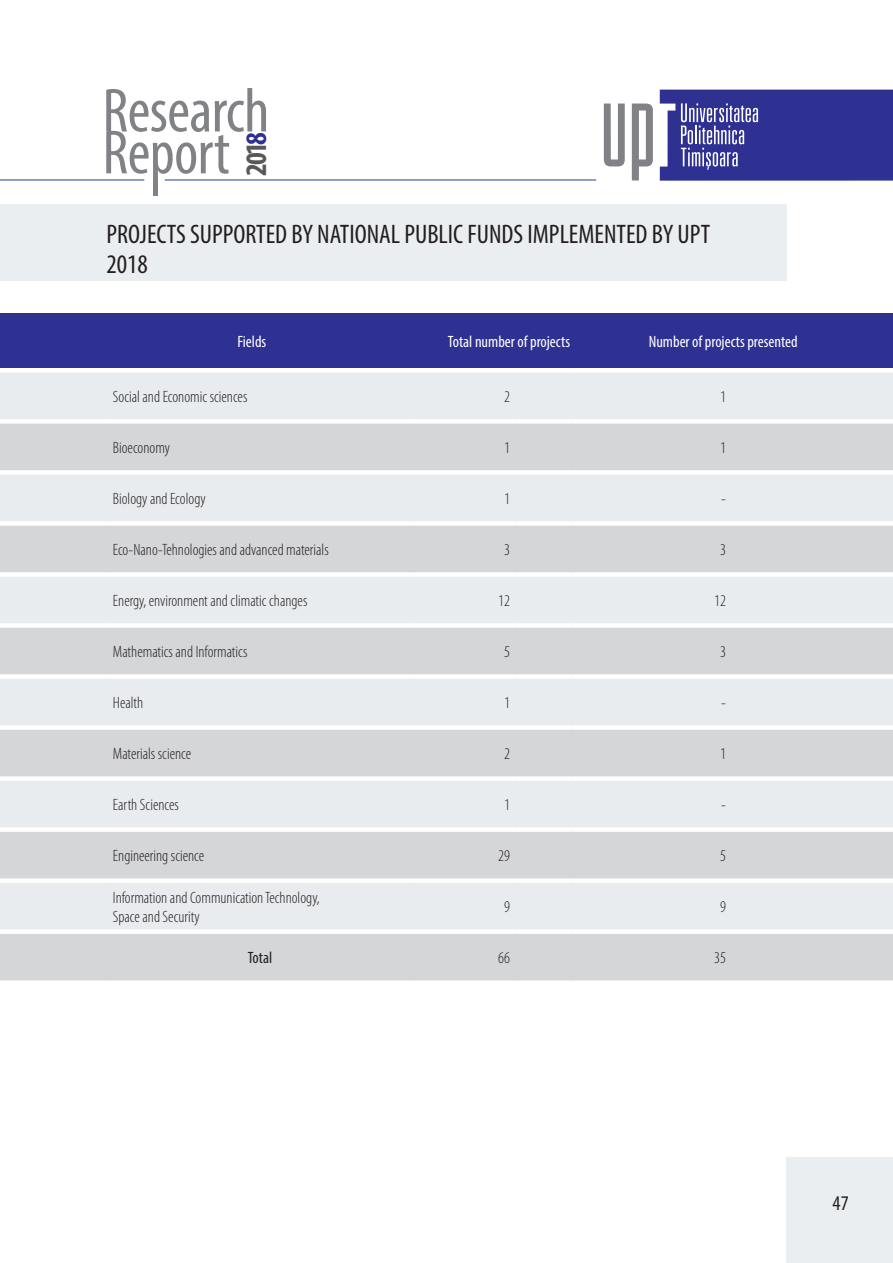
<style>
.page{position:relative;width:893px;height:1263px;background:#fff}
.page>*{position:absolute;margin:0;border:0;box-sizing:border-box;transform-origin:0 0}
.t1{font:condensed 62.7px "Myriad Pro";letter-spacing:-.01em;color:#808285}
.t2{font:700 condensed 29.85px "Myriad Pro";color:#57585a}
.t3{font:condensed 26.85px "Myriad Pro";color:#231f20}
.t4{font:condensed 20.85px "Myriad Pro";color:#231f20}
.t5{font:300 condensed 16.5px "Myriad Pro";color:#231f20}
.t6{font:condensed 16.5px "Myriad Pro";color:#fff}
.t7{font:condensed 16.5px "Myriad Pro";color:#231f20}
.s1{color:#2e3092}
</style>
<div class="page">
<div style="left:787px;top:1157px;width:106px;height:106px;background:#ebeef1"></div>
<div style="left:153px;top:178px;width:5px;height:18px;background:#808285"></div>
<hr style="left:165px;top:180px;width:431px;height:1px;background:#253f8e">
<svg style="left:632px;top:104px;width:21px;height:76px"></svg>
<svg style="left:604px;top:104px;width:21px;height:62px"></svg>
<svg style="left:660px;top:90px;width:233px;height:91px;background:#41439c"></svg>
<hr style="left:0;top:180px;width:144px;height:1px;background:#253f8e">
<div style="left:0;top:204px;width:787px;height:77px;background:#ebeef1"></div>
<div style="left:0;top:313px;width:893px;height:55px;background:#2e3092"></div>
<div style="left:0;top:373px;width:893px;height:46px;background:#e9ecef"></div>
<svg style="left:0;top:424px;width:893px;height:556px;background:#dee0e2"></svg>
<div style="left:0;top:470px;width:107px;height:5px;background:#fff"></div>
<div style="left:107px;top:470px;width:306px;height:5px;background:#fff"></div>
<div style="left:413px;top:470px;width:103px;height:5px;background:#fff"></div>
<div style="left:516px;top:470px;width:55px;height:5px;background:#fff"></div>
<div style="left:571px;top:470px;width:161px;height:5px;background:#fff"></div>
<div style="left:732px;top:470px;width:161px;height:5px;background:#fff"></div>
<div style="left:0;top:521px;width:107px;height:5px;background:#fff"></div>
<div style="left:107px;top:521px;width:306px;height:5px;background:#fff"></div>
<div style="left:413px;top:521px;width:103px;height:5px;background:#fff"></div>
<div style="left:516px;top:521px;width:55px;height:5px;background:#fff"></div>
<div style="left:571px;top:521px;width:161px;height:5px;background:#fff"></div>
<div style="left:732px;top:521px;width:161px;height:5px;background:#fff"></div>
<div style="left:0;top:572px;width:107px;height:5px;background:#fff"></div>
<div style="left:107px;top:572px;width:306px;height:5px;background:#fff"></div>
<div style="left:413px;top:572px;width:103px;height:5px;background:#fff"></div>
<div style="left:516px;top:572px;width:55px;height:5px;background:#fff"></div>
<div style="left:571px;top:572px;width:161px;height:5px;background:#fff"></div>
<div style="left:732px;top:572px;width:161px;height:5px;background:#fff"></div>
<div style="left:0;top:623px;width:107px;height:5px;background:#fff"></div>
<div style="left:107px;top:623px;width:306px;height:5px;background:#fff"></div>
<div style="left:413px;top:623px;width:103px;height:5px;background:#fff"></div>
<div style="left:516px;top:623px;width:55px;height:5px;background:#fff"></div>
<div style="left:571px;top:623px;width:161px;height:5px;background:#fff"></div>
<div style="left:732px;top:623px;width:161px;height:5px;background:#fff"></div>
<div style="left:0;top:674px;width:107px;height:5px;background:#fff"></div>
<div style="left:107px;top:674px;width:306px;height:5px;background:#fff"></div>
<div style="left:413px;top:674px;width:103px;height:5px;background:#fff"></div>
<div style="left:516px;top:674px;width:55px;height:5px;background:#fff"></div>
<div style="left:571px;top:674px;width:161px;height:5px;background:#fff"></div>
<div style="left:732px;top:674px;width:161px;height:5px;background:#fff"></div>
<div style="left:0;top:725px;width:107px;height:5px;background:#fff"></div>
<div style="left:107px;top:725px;width:306px;height:5px;background:#fff"></div>
<div style="left:413px;top:725px;width:103px;height:5px;background:#fff"></div>
<div style="left:516px;top:725px;width:55px;height:5px;background:#fff"></div>
<div style="left:571px;top:725px;width:161px;height:5px;background:#fff"></div>
<div style="left:732px;top:725px;width:161px;height:5px;background:#fff"></div>
<div style="left:0;top:776px;width:107px;height:5px;background:#fff"></div>
<div style="left:107px;top:776px;width:306px;height:5px;background:#fff"></div>
<div style="left:413px;top:776px;width:103px;height:5px;background:#fff"></div>
<div style="left:516px;top:776px;width:55px;height:5px;background:#fff"></div>
<div style="left:571px;top:776px;width:161px;height:5px;background:#fff"></div>
<div style="left:732px;top:776px;width:161px;height:5px;background:#fff"></div>
<div style="left:0;top:827px;width:107px;height:5px;background:#fff"></div>
<div style="left:107px;top:827px;width:306px;height:5px;background:#fff"></div>
<div style="left:413px;top:827px;width:103px;height:5px;background:#fff"></div>
<div style="left:516px;top:827px;width:55px;height:5px;background:#fff"></div>
<div style="left:571px;top:827px;width:161px;height:5px;background:#fff"></div>
<div style="left:732px;top:827px;width:161px;height:5px;background:#fff"></div>
<div style="left:0;top:878px;width:107px;height:5px;background:#fff"></div>
<div style="left:107px;top:878px;width:306px;height:5px;background:#fff"></div>
<div style="left:413px;top:878px;width:103px;height:5px;background:#fff"></div>
<div style="left:516px;top:878px;width:55px;height:5px;background:#fff"></div>
<div style="left:571px;top:878px;width:161px;height:5px;background:#fff"></div>
<div style="left:732px;top:878px;width:161px;height:5px;background:#fff"></div>
<div style="left:0;top:929px;width:107px;height:5px;background:#fff"></div>
<div style="left:107px;top:929px;width:306px;height:5px;background:#fff"></div>
<div style="left:413px;top:929px;width:103px;height:5px;background:#fff"></div>
<div style="left:516px;top:929px;width:55px;height:5px;background:#fff"></div>
<div style="left:571px;top:929px;width:161px;height:5px;background:#fff"></div>
<div style="left:732px;top:929px;width:161px;height:5px;background:#fff"></div>
<h1 class="t1" style="left:103px;top:73px;width:168px">Research</h1>
<h1 class="t1" style="left:103px;top:115px;width:129px">Report</h1>
<h2 class="t2" style="left:238px;top:176px;width:45px;rotate:-90deg">201<span class="s1">8</span></h2>
<p class="t3" style="left:106px;top:218px;width:605px">PROJECTS SUPPORTED BY NATIONAL PUBLIC FUNDS IMPLEMENTED BY UPT</p>
<p class="t3" style="left:106px;top:247px;width:43px">2018</p>
<p class="t6" style="left:237px;top:331px;width:30px">Fields</p>
<p class="t6" style="left:448px;top:331px;width:124px">Total number of projects</p>
<p class="t6" style="left:649px;top:331px;width:150px">Number of projects presented</p>
<p class="t5" style="left:113px;top:388px;width:136px">Social and Economic sciences</p>
<p class="t5" style="left:504px;top:388px;width:7px">2</p>
<p class="t5" style="left:720px;top:388px;width:7px">1</p>
<p class="t5" style="left:113px;top:439px;width:59px">Bioeconomy</p>
<p class="t5" style="left:504px;top:439px;width:7px">1</p>
<p class="t5" style="left:720px;top:439px;width:7px">1</p>
<p class="t5" style="left:113px;top:490px;width:94px">Biology and Ecology</p>
<p class="t5" style="left:504px;top:490px;width:7px">1</p>
<p class="t5" style="left:721px;top:490px;width:6px">-</p>
<p class="t5" style="left:113px;top:541px;width:217px">Eco-Nano-Tehnologies and advanced materials</p>
<p class="t5" style="left:504px;top:541px;width:7px">3</p>
<p class="t5" style="left:720px;top:541px;width:7px">3</p>
<p class="t5" style="left:113px;top:592px;width:196px">Energy, environment and climatic changes</p>
<p class="t5" style="left:498px;top:592px;width:13px">12</p>
<p class="t5" style="left:714px;top:592px;width:13px">12</p>
<p class="t5" style="left:113px;top:643px;width:136px">Mathematics and Informatics</p>
<p class="t5" style="left:504px;top:643px;width:7px">5</p>
<p class="t5" style="left:720px;top:643px;width:7px">3</p>
<p class="t5" style="left:113px;top:694px;width:32px">Health</p>
<p class="t5" style="left:504px;top:694px;width:7px">1</p>
<p class="t5" style="left:721px;top:694px;width:6px">-</p>
<p class="t5" style="left:113px;top:745px;width:80px">Materials science</p>
<p class="t5" style="left:504px;top:745px;width:7px">2</p>
<p class="t5" style="left:720px;top:745px;width:7px">1</p>
<p class="t5" style="left:113px;top:796px;width:68px">Earth Sciences</p>
<p class="t5" style="left:504px;top:796px;width:7px">1</p>
<p class="t5" style="left:721px;top:796px;width:6px">-</p>
<p class="t5" style="left:113px;top:847px;width:93px">Engineering science</p>
<p class="t5" style="left:498px;top:847px;width:13px">29</p>
<p class="t5" style="left:720px;top:847px;width:7px">5</p>
<p class="t5" style="left:113px;top:888px;width:208px">Information and Communication Technology,</p>
<p class="t5" style="left:113px;top:908px;width:88px">Space and Security</p>
<p class="t5" style="left:504px;top:898px;width:7px">9</p>
<p class="t5" style="left:720px;top:898px;width:7px">9</p>
<p class="t7" style="left:248px;top:948px;width:26px">Total</p>
<p class="t5" style="left:498px;top:949px;width:13px">66</p>
<p class="t5" style="left:714px;top:949px;width:13px">35</p>
<p class="t4" style="left:832px;top:1191px;width:18px">47</p>
</div>
